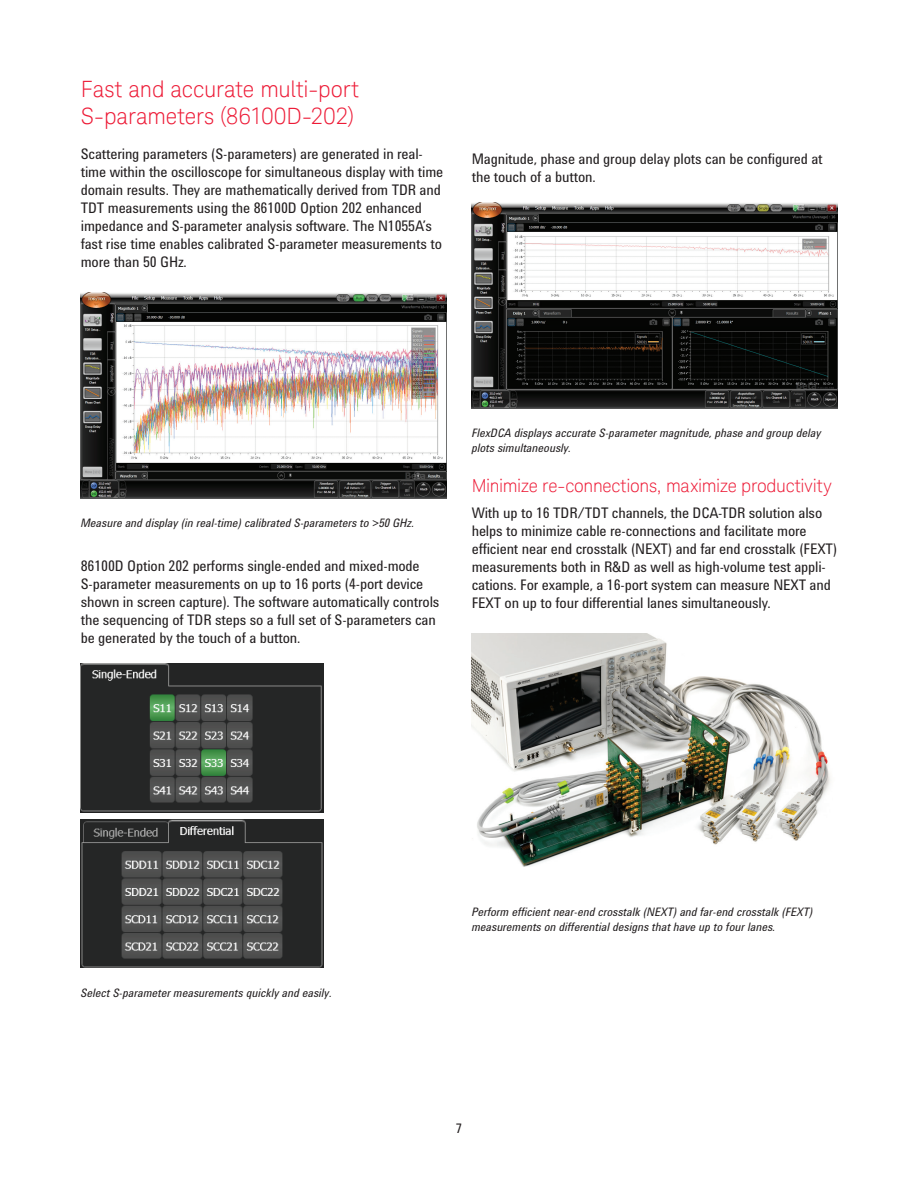
<style>
.page{position:relative;width:918px;height:1188px;background:#fff}
.page>*{position:absolute;margin:0;border:0;box-sizing:border-box;transform-origin:0 0}
.t1{font:300 22.5px/27px "Keysight Sans";letter-spacing:-.005em;color:#ed1a36}
.t2{font:300 18px "Keysight Sans";letter-spacing:-.015em;color:#ed1a36}
.t3{font:15px/18px "Agilent Condensed CFF";letter-spacing:-.01em;color:#231f20}
.t4{font:13.5px "Agilent Condensed CFF";color:#231f20}
.t5{font:italic 12px/15px "Agilent Condensed CFF";color:#231f20}
</style>
<div class="page">
<img style="left:81px;top:819px;width:243px;height:149px">
<img style="left:81px;top:664px;width:243px;height:148px">
<img style="left:472px;top:633px;width:358px;height:234px">
<img style="left:81px;top:293px;width:365px;height:205px">
<img style="left:472px;top:203px;width:365px;height:205px">
<h1 class="t1" style="left:81px;top:76px;width:280px">Fast and accurate multi-port<br>S-parameters (86100D-202)</h1>
<p class="t3" style="left:81px;top:145px;width:364px">Scattering parameters (S-parameters) are generated in real&shy;time within the oscilloscope for simultaneous display with time domain results. They are mathematically derived from TDR and TDT measurements using the 86100D Option 202 enhanced impedance and S-parameter analysis software. The N1055A’s fast rise time enables calibrated S-parameter measurements to more than 50 GHz.</p>
<p class="t3" style="left:472px;top:150px;width:352px">Magnitude, phase and group delay plots can be configured at the touch of a button.</p>
<p class="t5" style="left:81px;top:515px;width:335px">Measure and display (in real-time) calibrated S-parameters to &gt;50 GHz.</p>
<p class="t3" style="left:81px;top:557px;width:360px">86100D Option 202 performs single-ended and mixed-mode S-parameter measurements on up to 16 ports (4-port device shown in screen capture). The software automatically controls the sequencing of TDR steps so a full set of S-parameters can be generated by the touch of a button.</p>
<p class="t5" style="left:472px;top:425px;width:351px">FlexDCA displays accurate S-parameter magnitude, phase and group delay plots simultaneously.</p>
<p class="t2" style="left:472px;top:475px;width:361px">Minimize re-connections, maximize productivity</p>
<p class="t3" style="left:472px;top:504px;width:367px">With up to 16 TDR/TDT channels, the DCA-TDR solution also helps to minimize cable re-connections and facilitate more efficient near end crosstalk (NEXT) and far end crosstalk (FEXT) measurements both in R&amp;D as well as high-volume test appli&shy;cations. For example, a 16-port system can measure NEXT and FEXT on up to four differential lanes simultaneously.</p>
<p class="t5" style="left:81px;top:985px;width:253px">Select S-parameter measurements quickly and easily.</p>
<p class="t5" style="left:472px;top:904px;width:343px">Perform efficient near-end crosstalk (NEXT) and far-end crosstalk (FEXT) measurements on differential designs that have up to four lanes.</p>
<p class="t4" style="left:456px;top:1118px;width:8px">7</p>
</div>
